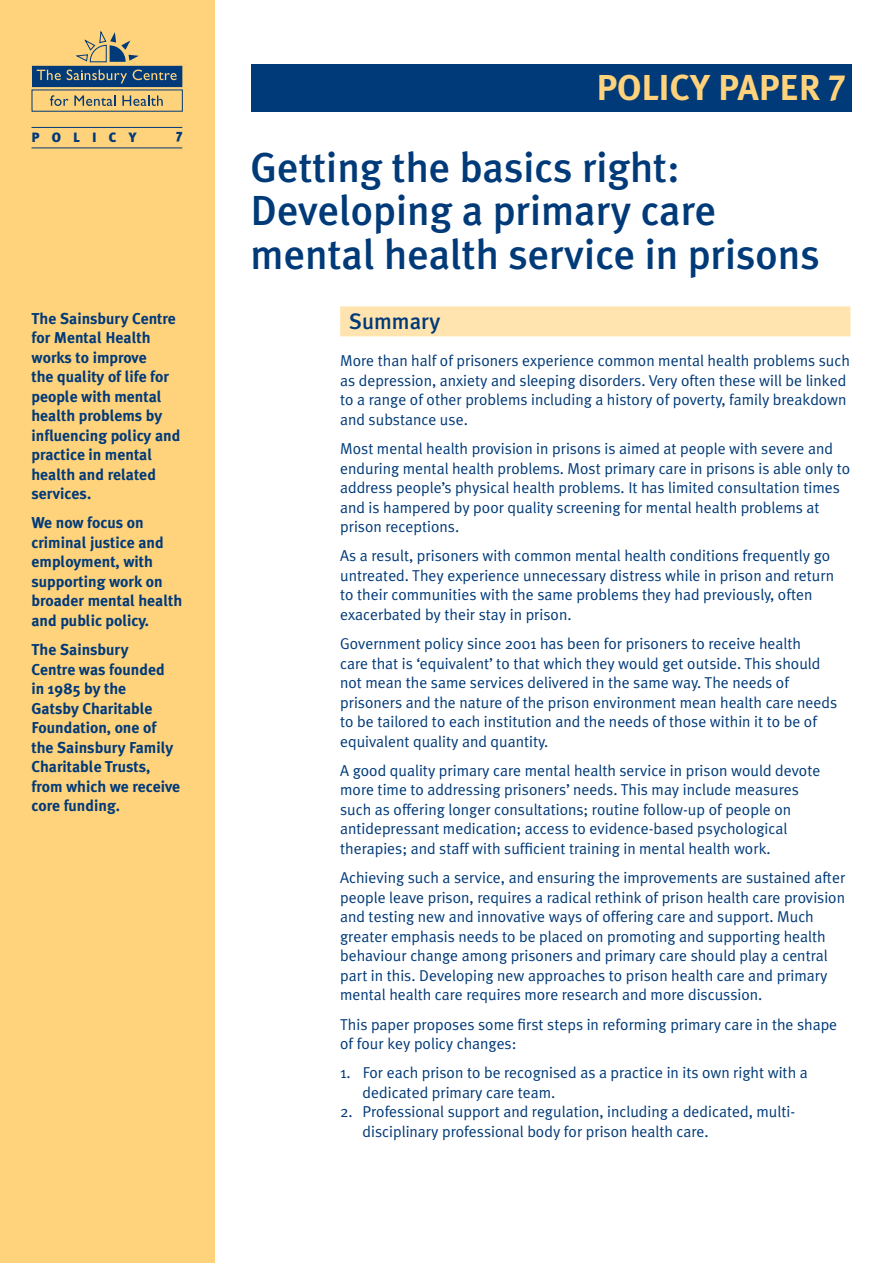
<style>
.page{position:relative;width:893px;height:1263px;background:#fff}
.page>*{position:absolute;margin:0;border:0;box-sizing:border-box;transform-origin:0 0}
.t1{font:500 42px/43.5px "Meta Plus";color:#003a78}
.t2{font:700 36px "Meta Plus";color:#ffd27c}
.t3{font:500 22.5px "Meta Plus";color:#003a78}
.t4{font:15.75px/19.5px "Meta Plus Normal";color:#003a78}
.t5{font:700 15.75px/19.5px "Meta Plus";color:#003a78}
.t6{font:900 13.5px "Meta Plus";letter-spacing:.905em;color:#003a78}
</style>
<div class="page">
<div style="left:0;top:0;width:215px;height:1263px;background:#ffd27c"></div>
<hr style="left:32px;top:127px;width:150px;height:1px;background:#003a78">
<hr style="left:32px;top:148px;width:150px;height:1px;background:#003a78">
<div style="left:251px;top:64px;width:600px;height:48px;background:#003a78"></div>
<svg style="left:32px;top:31px;width:151px;height:81px"></svg>
<div style="left:340px;top:306px;width:510px;height:30px;background:#ffe4b0"></div>
<p class="t6" style="left:32px;top:129px;width:106px">POLICY</p>
<p class="t6" style="left:176px;top:126px;width:7px">7</p>
<p class="t5" style="left:32px;top:308px;width:150px">The Sainsbury Centre for Mental Health works to improve<br>the quality of life for people with mental health problems by influencing policy and practice in mental health and related services.</p>
<p class="t5" style="left:32px;top:513px;width:152px">We now focus on criminal justice and employment, with supporting work on broader mental health and public policy.</p>
<p class="t5" style="left:32px;top:640px;width:150px">The Sainsbury<br>Centre was founded in 1985 by the<br>Gatsby Charitable<br>Foundation, one of the Sainsbury Family<br>Charitable Trusts, from which we receive core funding.</p>
<h2 class="t2" style="left:597px;top:67px;width:250px">POLICY PAPER 7</h2>
<h1 class="t1" style="left:251px;top:145px;width:571px">Getting the basics right:<br>Developing a primary care mental health service in prisons</h1>
<h3 class="t3" style="left:349px;top:308px;width:93px">Summary</h3>
<p class="t4" style="left:340px;top:351px;width:511px">More than half of prisoners experience common mental health problems such as depression, anxiety and sleeping disorders. Very often these will be linked to a range of other problems including a history of poverty, family breakdown and substance use.</p>
<p class="t4" style="left:340px;top:439px;width:512px">Most mental health provision in prisons is aimed at people with severe and enduring mental health problems. Most primary care in prisons is able only to address people’s physical health problems. It has limited consultation times and is hampered by poor quality screening for mental health problems at prison receptions.</p>
<p class="t4" style="left:340px;top:546px;width:495px">As a result, prisoners with common mental health conditions frequently go untreated. They experience unnecessary distress while in prison and return to their communities with the same problems they had previously, often exacerbated by their stay in prison.</p>
<p class="t4" style="left:340px;top:634px;width:499px">Government policy since 2001 has been for prisoners to receive health<br>care that is ‘equivalent’ to that which they would get outside. This should not mean the same services delivered in the same way. The needs of prisoners and the nature of the prison environment mean health care needs to be tailored to each institution and the needs of those within it to be of equivalent quality and quantity.</p>
<p class="t4" style="left:340px;top:760px;width:482px">A good quality primary care mental health service in prison would devote more time to addressing prisoners’ needs. This may include measures such as offering longer consultations; routine follow-up of people on antidepressant medication; access to evidence-based psychological therapies; and staff with sufficient training in mental health work.</p>
<p class="t4" style="left:340px;top:868px;width:507px">Achieving such a service, and ensuring the improvements are sustained after people leave prison, requires a radical rethink of prison health care provision and testing new and innovative ways of offering care and support. Much greater emphasis needs to be placed on promoting and supporting health behaviour change among prisoners and primary care should play a central part in this. Developing new approaches to prison health care and primary mental health care requires more research and more discussion.</p>
<p class="t4" style="left:340px;top:1014px;width:499px">This paper proposes some first steps in reforming primary care in the shape of four key policy changes:</p>
<p class="t4" style="left:363px;top:1063px;width:447px;text-indent:-22px">1. For each prison to be recognised as a practice in its own right with a dedicated primary care team.</p>
<p class="t4" style="left:363px;top:1102px;width:434px;text-indent:-23px">2. Professional support and regulation, including a dedicated, multi&shy;disciplinary professional body for prison health care.</p>
</div>
